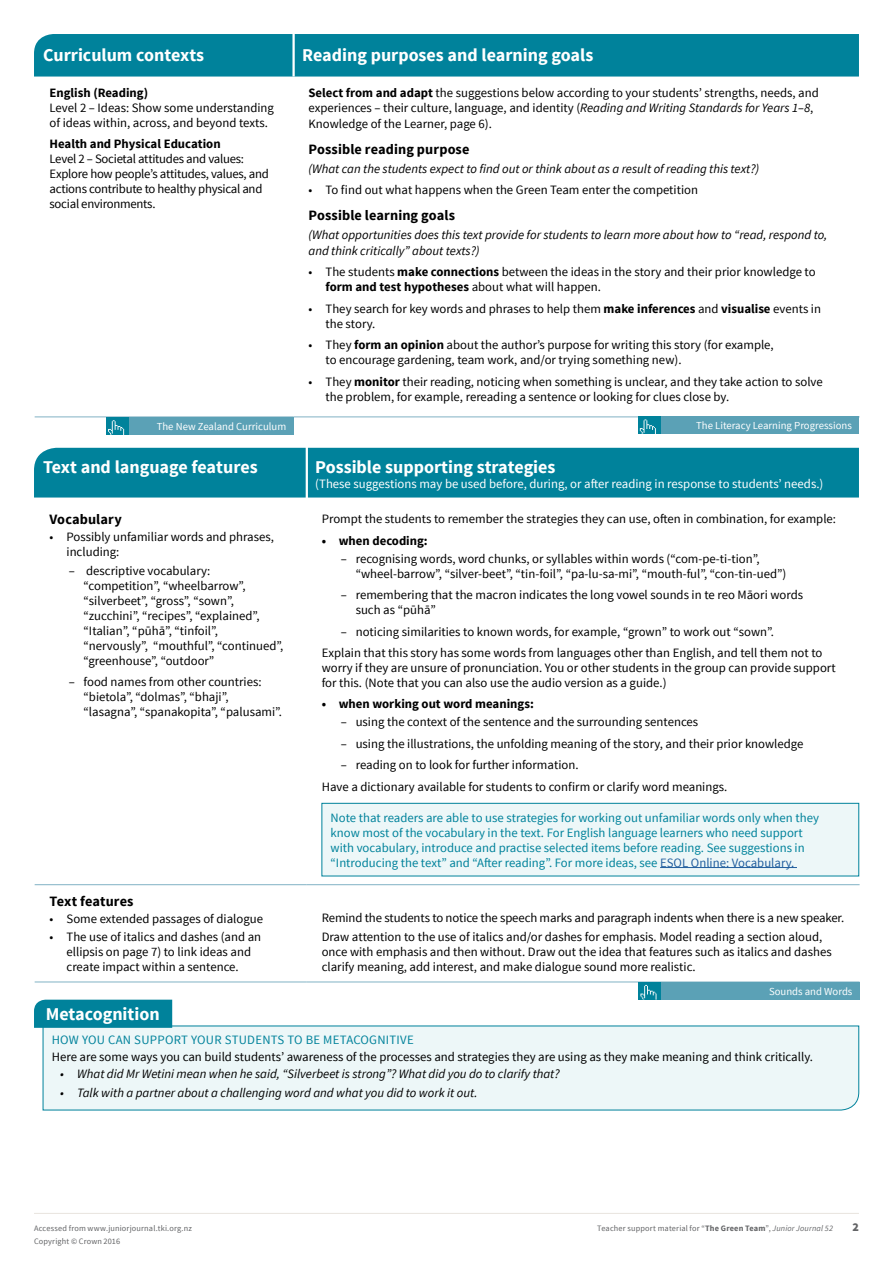
<style>
.page{position:relative;width:893px;height:1263px;background:#fff}
.page>*{position:absolute;margin:0;border:0;box-sizing:border-box;transform-origin:0 0}
.t1{font:700 18px "Source Sans Pro";color:#fff}
.t2{font:700 14.25px "Source Sans Pro";letter-spacing:.01em;color:#000}
.t3{font:12.75px/15px "Source Sans Pro";color:#000}
.t4{font:italic 12.75px/16.5px "Source Sans Pro";color:#000}
.t5{font:12.75px/15px "Source Sans Pro";color:#00829b}
.t6{font:12.75px/15px "Source Sans Pro";letter-spacing:-.02em;color:#000}
.t7{font:700 12.75px "Source Sans Pro";color:#000}
.t8{font:12.75px "Source Sans Pro";color:#fff}
.t9{font:12.75px "Source Sans Pro";letter-spacing:.02em;color:#00829b}
.t10{font:900 12px "Source Sans Pro";color:#636466}
.t11{font:10.65px "Source Sans Pro";color:#fff}
.t12{font:8.25px "Source Sans Pro";letter-spacing:.02em;color:#636466}
.s1{font-weight:700}
.s2{font-style:italic}
.s3{color:#215e9e}
</style>
<div class="page">
<hr style="left:34px;top:1213px;width:825px;height:1px;background:#e8e4df">
<div style="left:34px;top:34px;width:825px;height:43px;background:#00829b"></div>
<div style="left:34px;top:448px;width:825px;height:49px;background:#00829b"></div>
<hr style="left:292px;top:33px;width:3px;height:43px;background:#fff">
<hr style="left:35px;top:416px;width:259px;height:1px;background:#81b2c4">
<hr style="left:294px;top:416px;width:566px;height:1px;background:#81b2c4">
<hr style="left:307px;top:884px;width:553px;height:1px;background:#81b2c4">
<hr style="left:307px;top:981px;width:553px;height:1px;background:#81b2c4">
<hr style="left:35px;top:884px;width:272px;height:1px;background:#81b2c4">
<hr style="left:35px;top:981px;width:272px;height:1px;background:#81b2c4">
<hr style="left:306px;top:444px;width:2px;height:59px;background:#fff">
<div style="left:322px;top:803px;width:537px;height:73px;background:#edf7f8"></div>
<hr style="left:660px;top:867px;width:137px;height:1px;background:#215e9e">
<div style="left:322px;top:803px;width:537px;height:73px;border:1px solid #00829b"></div>
<div style="left:638px;top:416px;width:221px;height:18px;background:#5ba1b6"></div>
<div style="left:638px;top:416px;width:22px;height:18px;background:#00829b"></div>
<svg style="left:640px;top:419px;width:16px;height:15px"></svg>
<div style="left:106px;top:417px;width:187px;height:18px;background:#5ba1b6"></div>
<div style="left:106px;top:417px;width:22px;height:18px;background:#00829b"></div>
<svg style="left:108px;top:420px;width:16px;height:15px"></svg>
<div style="left:43px;top:1025px;width:816px;height:85px;background:#edf7f8"></div>
<svg style="left:34px;top:999px;width:139px;height:30px"></svg>
<div style="left:639px;top:982px;width:221px;height:18px;background:#5ba1b6"></div>
<div style="left:639px;top:982px;width:22px;height:18px;background:#00829b"></div>
<svg style="left:640px;top:985px;width:16px;height:15px"></svg>
<h1 class="t1" style="left:43px;top:44px;width:163px">Curriculum contexts</h1>
<h1 class="t1" style="left:302px;top:44px;width:293px">Reading purposes and learning goals</h1>
<p class="t7" style="left:50px;top:84px;width:100px">English (Reading)</p>
<p class="t3" style="left:50px;top:100px;width:226px">Level 2 – Ideas: Show some understanding of ideas within, across, and beyond texts.</p>
<p class="t7" style="left:50px;top:136px;width:173px">Health and Physical Education</p>
<p class="t6" style="left:50px;top:151px;width:221px">Level 2 – Societal attitudes and values:<br>Explore how people’s attitudes, values, and actions contribute to healthy physical and social environments.</p>
<p class="t3" style="left:308px;top:85px;width:512px"><span class="s1">Select from and adapt</span> the suggestions below according to your students’ strengths, needs, and experiences – their culture, language, and identity (<span class="s2">Reading and Writing Standards for Years 1–8</span>,</p>
<p class="t3" style="left:308px;top:117px;width:185px">Knowledge of the Learner, page 6).</p>
<p class="t2" style="left:308px;top:140px;width:162px">Possible reading purpose</p>
<p class="t4" style="left:308px;top:160px;width:452px">(What can the students expect to find out or think about as a result of reading this text?)</p>
<p class="t3" style="left:308px;top:183px;width:391px">• To find out what happens when the Green Team enter the competition</p>
<p class="t2" style="left:308px;top:206px;width:148px">Possible learning goals</p>
<p class="t4" style="left:308px;top:226px;width:520px">(What opportunities does this text provide for students to learn more about how to “read, respond to, and think critically” about texts?)</p>
<p class="t3" style="left:325px;top:265px;width:492px;text-indent:-17px">• The students <span class="s1">make connections</span> between the ideas in the story and their prior knowledge to <span class="s1">form and test hypotheses</span> about what will happen.</p>
<p class="t3" style="left:325px;top:301px;width:497px;text-indent:-17px">• They search for key words and phrases to help them <span class="s1">make inferences</span> and <span class="s1">visualise</span> events in the story.</p>
<p class="t3" style="left:325px;top:338px;width:450px;text-indent:-17px">• They <span class="s1">form an opinion</span> about the author’s purpose for writing this story (for example, to encourage gardening, team work, and/or trying something new).</p>
<p class="t3" style="left:325px;top:374px;width:499px;text-indent:-17px">• They <span class="s1">monitor</span> their reading, noticing when something is unclear, and they take action to solve the problem, for example, rereading a sentence or looking for clues close by.</p>
<p class="t11" style="left:157px;top:420px;width:131px">The New Zealand Curriculum</p>
<p class="t11" style="left:696px;top:419px;width:157px">The Literacy Learning Progressions</p>
<h1 class="t1" style="left:43px;top:455px;width:216px">Text and language features</h1>
<h1 class="t1" style="left:315px;top:455px;width:242px">Possible supporting strategies</h1>
<p class="t8" style="left:315px;top:476px;width:510px">(These suggestions may be used before, during, or after reading in response to students’ needs.)</p>
<p class="t2" style="left:50px;top:510px;width:74px">Vocabulary</p>
<p class="t3" style="left:67px;top:530px;width:209px;text-indent:-17px">• Possibly unfamiliar words and phrases, including:</p>
<p class="t3" style="left:84px;top:563px;width:201px;text-indent:-15px">– descriptive vocabulary: “competition”, “wheelbarrow”, “silverbeet”, “gross”, “sown”, “zucchini”, “recipes”, “explained”, “Italian”, “pūhā”, “tinfoil”, “nervously”, “mouthful”, “continued”, “greenhouse”, “outdoor”</p>
<p class="t3" style="left:84px;top:674px;width:200px;text-indent:-15px">– food names from other countries: “bietola”, “dolmas”, “bhaji”, “lasagna”, “spanakopita”, “palusami”.</p>
<p class="t3" style="left:322px;top:512px;width:516px">Prompt the students to remember the strategies they can use, often in combination, for example:</p>
<p class="t7" style="left:322px;top:532px;width:108px">• when decoding:</p>
<p class="t3" style="left:356px;top:551px;width:432px;text-indent:-15px">– recognising words, word chunks, or syllables within words (“com-pe-ti-tion”, “wheel-barrow”, “silver-beet”, “tin-foil”, “pa-lu-sa-mi”, “mouth-ful”, “con-tin-ued”)</p>
<p class="t3" style="left:356px;top:588px;width:449px;text-indent:-15px">– remembering that the macron indicates the long vowel sounds in te reo Māori words such as “pūhā”</p>
<p class="t3" style="left:322px;top:621px;width:502px;line-height:21.5px;text-indent:19px">– noticing similarities to known words, for example, “grown” to work out “sown”.<br>Explain that this story has some words from languages other than English, and tell them not to</p>
<p class="t3" style="left:322px;top:660px;width:515px">worry if they are unsure of pronunciation. You or other students in the group can provide support for this. (Note that you can also use the audio version as a guide.)</p>
<p class="t7" style="left:322px;top:696px;width:214px">• when working out word meanings:</p>
<p class="t3" style="left:341px;top:715px;width:359px">– using the context of the sentence and the surrounding sentences</p>
<p class="t3" style="left:341px;top:736px;width:464px">– using the illustrations, the unfolding meaning of the story, and their prior knowledge</p>
<p class="t3" style="left:322px;top:754px;width:407px;line-height:21.5px;text-indent:19px">– reading on to look for further information.<br>Have a dictionary available for students to confirm or clarify word meanings.</p>
<p class="t5" style="left:331px;top:810px;width:490px">Note that readers are able to use strategies for working out unfamiliar words only when they know most of the vocabulary in the text. For English language learners who need support with vocabulary, introduce and practise selected items before reading. See suggestions in “Introducing the text” and “After reading”. For more ideas, see <span class="s3">ESOL Online: Vocabulary.</span></p>
<p class="t2" style="left:50px;top:892px;width:86px">Text features</p>
<p class="t3" style="left:50px;top:912px;width:215px">• Some extended passages of dialogue</p>
<p class="t3" style="left:50px;top:930px;width:213px;text-align:center">• The use of italics and dashes (and an ellipsis on page 7) to link ideas and create impact within a sentence.</p>
<h1 class="t1" style="left:46px;top:1003px;width:115px">Metacognition</h1>
<p class="t3" style="left:322px;top:908px;width:524px;line-height:19.2px">Remind the students to notice the speech marks and paragraph indents when there is a new speaker.<br>Draw attention to the use of italics and/or dashes for emphasis. Model reading a section aloud,</p>
<p class="t3" style="left:322px;top:945px;width:511px">once with emphasis and then without. Draw out the idea that features such as italics and dashes clarify meaning, add interest, and make dialogue sound more realistic.</p>
<p class="t11" style="left:769px;top:985px;width:85px">Sounds and Words</p>
<p class="t9" style="left:52px;top:1032px;width:364px">HOW YOU CAN SUPPORT YOUR STUDENTS TO BE METACOGNITIVE</p>
<p class="t3" style="left:52px;top:1050px;width:763px">Here are some ways you can build students’ awareness of the processes and strategies they are using as they make meaning and think critically.</p>
<p class="t4" style="left:60px;top:1066px;width:501px">• What did Mr Wetini mean when he said, “Silverbeet is strong”? What did you do to clarify that?</p>
<p class="t4" style="left:60px;top:1084px;width:419px">• Talk with a partner about a challenging word and what you did to work it out.</p>
<p class="t12" style="left:34px;top:1223px;width:159px">Accessed from www.juniorjournal.tki.org.nz</p>
<p class="t12" style="left:597px;top:1223px;width:237px">Teacher support material for “<span class="s1">The Green Team</span>”, <span class="s2">Junior Journal 52</span></p>
<p class="t10" style="left:852px;top:1220px;width:8px">2</p>
<p class="t12" style="left:34px;top:1236px;width:88px">Copyright © Crown 2016</p>
</div>
